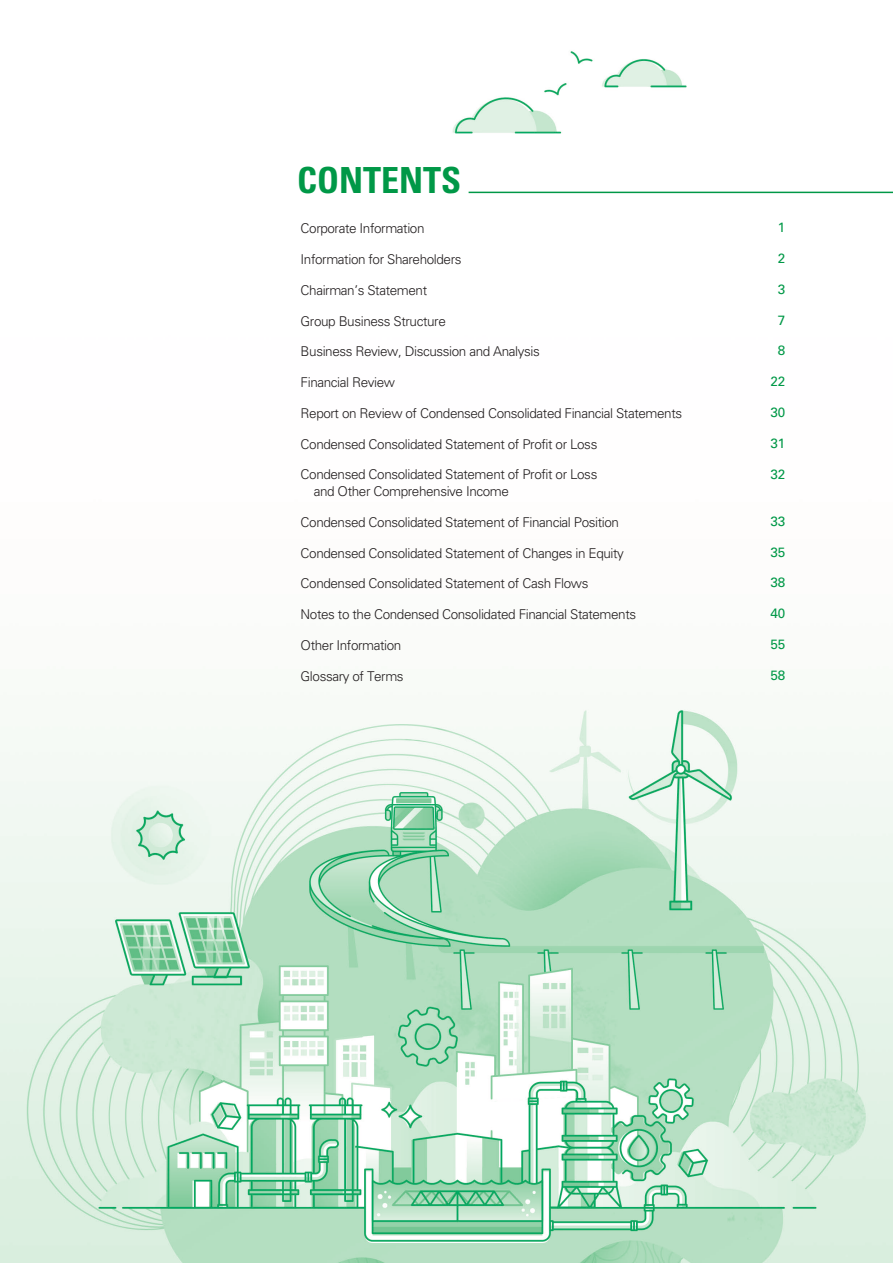
<style>
.page{position:relative;width:893px;height:1263px;background:#fff}
.page>*{position:absolute;margin:0;border:0;box-sizing:border-box;transform-origin:0 0}
.t1{font:700 condensed 36px "Univers LT Std";color:#009847}
.t2{font:300 13.5px/16.5px "Univers LT Std";letter-spacing:-.03em;color:#231f20}
.t3{font:13.5px "Univers LT Std";color:#009847}
</style>
<div class="page">
<img style="left:0;top:51px;width:893px;height:1212px">
<hr style="left:469px;top:192px;width:424px;height:1px;background:#009847">
<h1 class="t1" style="left:297px;top:158px;width:166px">CONTENTS</h1>
<p class="t2" style="left:301px;top:220px;width:125px">Corporate Information</p>
<p class="t3" style="left:778px;top:220px;width:9px">1</p>
<p class="t2" style="left:301px;top:251px;width:162px">Information for Shareholders</p>
<p class="t3" style="left:778px;top:250px;width:9px">2</p>
<p class="t2" style="left:301px;top:282px;width:128px">Chairman s’ Statement</p>
<p class="t3" style="left:778px;top:281px;width:9px">3</p>
<p class="t2" style="left:301px;top:312px;width:147px">Group Business Structure</p>
<p class="t3" style="left:778px;top:312px;width:9px">7</p>
<p class="t2" style="left:301px;top:343px;width:241px">Business Review, Discussion and Analysis</p>
<p class="t3" style="left:778px;top:343px;width:9px">8</p>
<p class="t2" style="left:301px;top:374px;width:96px">Financial Review</p>
<p class="t3" style="left:770px;top:373px;width:17px">22</p>
<p class="t2" style="left:301px;top:405px;width:383px">Report on Review of Condensed Consolidated Financial Statements</p>
<p class="t3" style="left:770px;top:404px;width:17px">30</p>
<p class="t3" style="left:770px;top:435px;width:17px">31</p>
<p class="t2" style="left:301px;top:436px;width:298px">Condensed Consolidated Statement of Profit or Loss</p>
<p class="t2" style="left:314px;top:466px;width:285px;text-indent:-13px">Condensed Consolidated Statement of Profit or Loss and Other Comprehensive Income</p>
<p class="t3" style="left:770px;top:466px;width:17px">32</p>
<p class="t3" style="left:770px;top:513px;width:17px">33</p>
<p class="t2" style="left:301px;top:514px;width:320px">Condensed Consolidated Statement of Financial Position</p>
<p class="t2" style="left:301px;top:544px;width:325px">Condensed Consolidated Statement of Changes in Equity</p>
<p class="t3" style="left:770px;top:544px;width:17px">35</p>
<p class="t2" style="left:301px;top:575px;width:289px">Condensed Consolidated Statement of Cash Flows</p>
<p class="t3" style="left:770px;top:575px;width:17px">38</p>
<p class="t2" style="left:301px;top:606px;width:337px">Notes to the Condensed Consolidated Financial Statements</p>
<p class="t3" style="left:770px;top:605px;width:17px">40</p>
<p class="t2" style="left:301px;top:637px;width:102px">Other Information</p>
<p class="t3" style="left:770px;top:636px;width:17px">55</p>
<p class="t2" style="left:301px;top:668px;width:105px">Glossary of Terms</p>
<p class="t3" style="left:770px;top:667px;width:17px">58</p>
</div>
